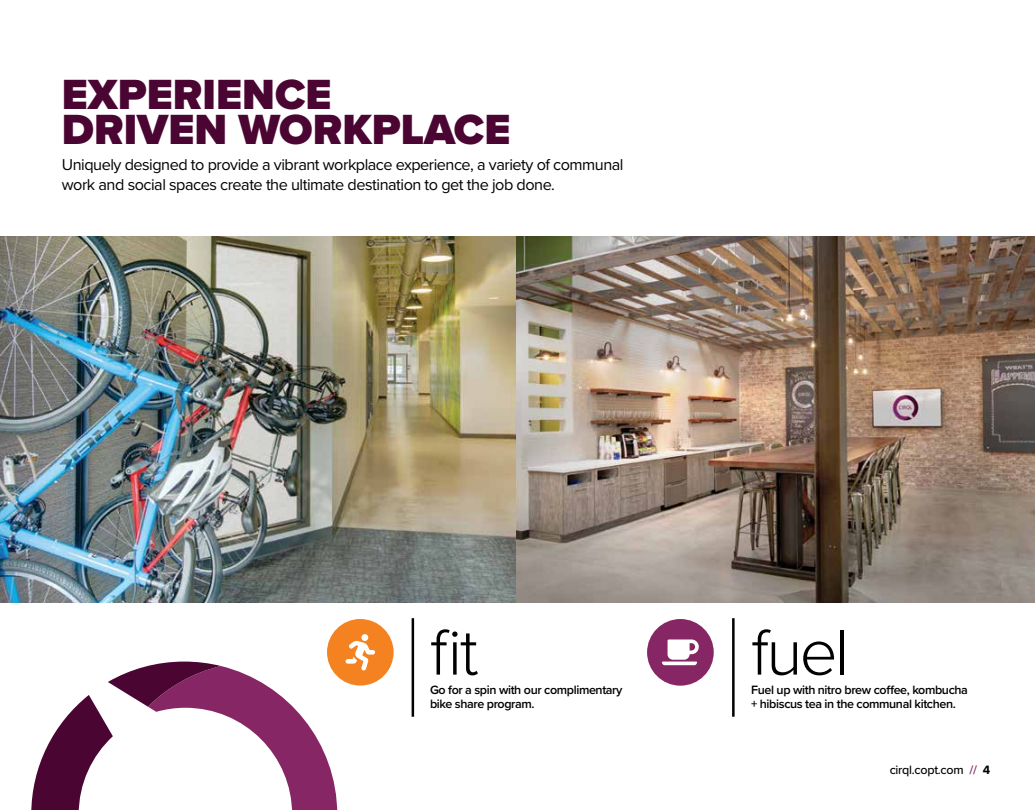
<style>
.page{position:relative;width:1035px;height:810px;background:#fff}
.page>*{position:absolute;margin:0;border:0;box-sizing:border-box;transform-origin:0 0}
.t1{font:300 66.88px "Proxima Nova";color:#000}
.t2{font:900 43.75px/35px "Proxima Nova";color:#4b0532}
.t3{font:16.25px/20px "Proxima Nova";letter-spacing:-.03em;color:#000}
.t4{font:600 12.5px/13.8px "Proxima Nova";letter-spacing:-.03em;color:#000}
.t5{font:500 12.5px "Proxima Nova";letter-spacing:-.02em;color:#000}
.s1{font-weight:600;color:#862665}
.s2{font-weight:700}
</style>
<div class="page">
<img style="left:0;top:237px;width:1035px;height:365px">
<svg style="left:31px;top:662px;width:306px;height:148px"></svg>
<div style="left:647px;top:619px;width:67px;height:67px;background:#862665;border-radius:50%"></div>
<svg style="left:662px;top:639px;width:37px;height:26px"></svg>
<hr style="left:732px;top:618px;width:3px;height:99px;background:#000">
<div style="left:327px;top:619px;width:67px;height:67px;background:#f58220;border-radius:50%"></div>
<svg style="left:346px;top:634px;width:29px;height:36px"></svg>
<hr style="left:412px;top:618px;width:2px;height:99px;background:#000">
<h2 class="t2" style="left:62px;top:77px;width:450px">EXPERIENCE<br>DRIVEN WORKPLACE</h2>
<p class="t3" style="left:62px;top:153px;width:563px">Uniquely designed to provide a vibrant workplace experience, a variety of communal work and social spaces create the ultimate destination to get the job done.</p>
<h1 class="t1" style="left:430px;top:602px;width:50px">fit</h1>
<p class="t4" style="left:430px;top:683px;width:194px">Go for a spin with our complimentary bike share program.</p>
<h1 class="t1" style="left:751px;top:602px;width:100px">fuel</h1>
<p class="t4" style="left:751px;top:683px;width:218px">Fuel up with nitro brew coffee, kombucha + hibiscus tea in the communal kitchen.</p>
<p class="t5" style="left:890px;top:760px;width:102px">cirql.copt.com <span class="s1">//</span> <span class="s2">4</span></p>
</div>
